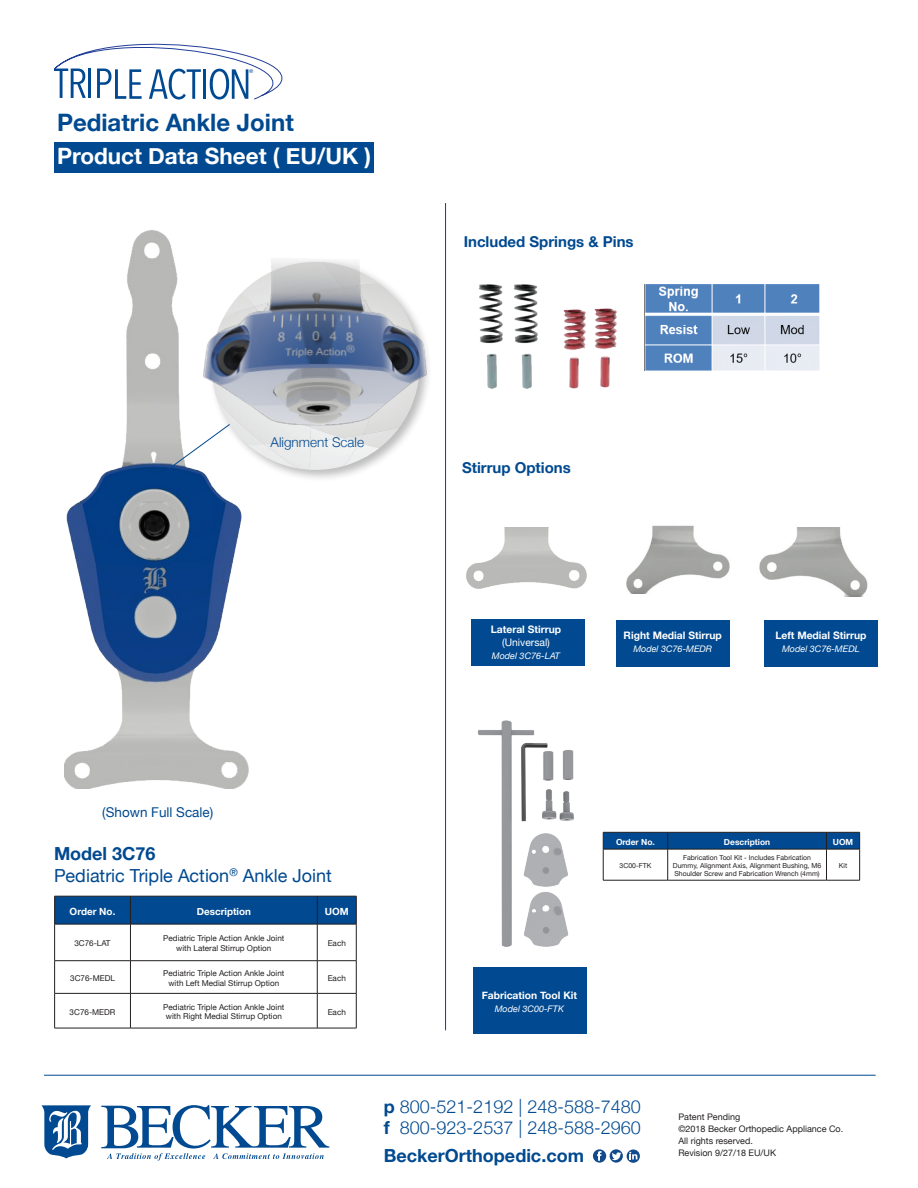
<style>
.page{position:relative;width:918px;height:1188px;background:#fff}
.page>*{position:absolute;margin:0;border:0;box-sizing:border-box;transform-origin:0 0}
.t1{font:700 24px "Helvetica Neue";color:#014990}
.t2{font:700 22.5px "Helvetica Neue";color:#fff}
.t3{font:300 18px "Helvetica Neue";color:#014990}
.t4{font:18px "Helvetica Neue";color:#014990}
.t5{font:700 18px "Helvetica Neue";color:#014990}
.t6{font:700 15px "Helvetica Neue";color:#014990}
.t7{font:13.5px "Helvetica Neue";color:#014990}
.t8{font:300 13.5px "Helvetica Neue";color:#014990}
.t9{font:700 10.35px/12.9px "Helvetica Neue";color:#fff;text-align:center}
.t10{font:700 9.9px "Helvetica Neue";color:#fff}
.t11{font:9px "Helvetica Neue";color:#231f20}
.t12{font:italic 9px "Helvetica Neue";color:#fff}
.t13{font:700 8.4px "Helvetica Neue";color:#fff}
.t14{font:8.1px/9.8px "Helvetica Neue";color:#231f20;text-align:center}
.t15{font:6.9px/8.2px "Helvetica Neue";color:#231f20;text-align:center}
.t16{font:5.1px "Helvetica Neue";color:#014990}
.s1{font-weight:400;color:#fff}
.s2{font-family:"Serifa";font-weight:400;color:#fff}
.s3{font-weight:400}
.s4{font-weight:700}
</style>
<div class="page">
<svg style="left:41px;top:1105px;width:50px;height:53px"></svg>
<svg style="left:101px;top:1105px;width:228px;height:56px"></svg>
<div style="left:593px;top:1149px;width:13px;height:14px;background:#114b8e;border-radius:50%"></div>
<svg style="left:597px;top:1151px;width:4px;height:10px"></svg>
<svg style="left:610px;top:1149px;width:13px;height:14px"></svg>
<svg style="left:612px;top:1152px;width:9px;height:8px"></svg>
<svg style="left:627px;top:1150px;width:13px;height:13px"></svg>
<svg style="left:629px;top:1152px;width:8px;height:7px"></svg>
<hr style="left:44px;top:1075px;width:832px;height:1px;background:#014990">
<hr style="left:356px;top:994px;width:1px;height:34px;background:#231f20">
<hr style="left:317px;top:1028px;width:39px;height:1px;background:#231f20">
<hr style="left:54px;top:994px;width:1px;height:34px;background:#231f20">
<hr style="left:54px;top:1028px;width:76px;height:1px;background:#231f20">
<hr style="left:54px;top:924px;width:76px;height:1px;background:#231f20">
<hr style="left:54px;top:924px;width:1px;height:37px;background:#231f20">
<hr style="left:317px;top:924px;width:39px;height:1px;background:#231f20">
<hr style="left:356px;top:924px;width:1px;height:37px;background:#231f20">
<hr style="left:54px;top:960px;width:76px;height:1px;background:#231f20">
<hr style="left:54px;top:961px;width:1px;height:32px;background:#231f20">
<hr style="left:130px;top:960px;width:187px;height:1px;background:#231f20">
<hr style="left:317px;top:960px;width:39px;height:1px;background:#231f20">
<hr style="left:356px;top:961px;width:1px;height:32px;background:#231f20">
<hr style="left:54px;top:993px;width:76px;height:1px;background:#231f20">
<hr style="left:130px;top:993px;width:187px;height:1px;background:#231f20">
<hr style="left:317px;top:993px;width:39px;height:1px;background:#231f20">
<hr style="left:130px;top:924px;width:187px;height:1px;background:#231f20">
<hr style="left:130px;top:924px;width:1px;height:37px;background:#231f20">
<hr style="left:130px;top:961px;width:1px;height:32px;background:#231f20">
<hr style="left:130px;top:994px;width:1px;height:34px;background:#231f20">
<hr style="left:130px;top:1028px;width:187px;height:1px;background:#231f20">
<svg style="left:54px;top:896px;width:303px;height:28px;background:#03478a"></svg>
<hr style="left:317px;top:924px;width:1px;height:37px;background:#231f20">
<hr style="left:317px;top:961px;width:1px;height:32px;background:#231f20">
<hr style="left:317px;top:994px;width:1px;height:34px;background:#231f20">
<div style="left:54px;top:142px;width:320px;height:30px;background:#014990"></div>
<svg style="left:54px;top:43px;width:229px;height:57px"></svg>
<img style="left:65px;top:230px;width:184px;height:558px">
<hr style="left:445px;top:203px;width:1px;height:827px;background:#014990">
<div style="left:208px;top:258px;width:224px;height:225px;background:#231f20;opacity:.3"></div>
<svg style="left:168px;top:452px;width:252px;height:18px"></svg>
<img style="left:309px;top:452px;width:50px;height:18px">
<img style="left:164px;top:256px;width:283px;height:196px">
<div style="left:473px;top:968px;width:114px;height:66px;background:#014990"></div>
<img style="left:478px;top:720px;width:96px;height:227px">
<hr style="left:603px;top:849px;width:65px;height:1px;background:#231f20">
<hr style="left:603px;top:849px;width:1px;height:31px;background:#231f20">
<hr style="left:826px;top:849px;width:34px;height:1px;background:#231f20">
<hr style="left:859px;top:849px;width:1px;height:31px;background:#231f20">
<hr style="left:603px;top:880px;width:65px;height:1px;background:#231f20">
<hr style="left:668px;top:880px;width:158px;height:1px;background:#231f20">
<hr style="left:826px;top:880px;width:34px;height:1px;background:#231f20">
<hr style="left:668px;top:849px;width:158px;height:1px;background:#231f20">
<hr style="left:667px;top:849px;width:1px;height:31px;background:#231f20">
<svg style="left:603px;top:832px;width:257px;height:17px;background:#044686"></svg>
<hr style="left:826px;top:849px;width:1px;height:31px;background:#231f20">
<img style="left:626px;top:525px;width:104px;height:69px">
<img style="left:759px;top:527px;width:109px;height:69px">
<div style="left:471px;top:619px;width:113px;height:47px;background:#014990"></div>
<div style="left:617px;top:620px;width:113px;height:47px;background:#014990"></div>
<div style="left:765px;top:620px;width:113px;height:47px;background:#014990"></div>
<img style="left:467px;top:527px;width:120px;height:61px">
<img style="left:479px;top:284px;width:24px;height:105px">
<img style="left:513px;top:284px;width:25px;height:105px">
<img style="left:563px;top:309px;width:11px;height:80px">
<img style="left:574px;top:308px;width:43px;height:81px">
<img style="left:645px;top:284px;width:174px;height:86px">
<p class="t16" style="left:249px;top:67px;width:6px">®</p>
<p class="t1" style="left:57px;top:104px;width:332px">Pediatric Ankle Joint <span class="s1">Pr</span><span class="s2">oduct</span></p>
<p class="t2" style="left:57px;top:138px;width:316px">Product Data Sheet ( EU/UK )</p>
<p class="t6" style="left:464px;top:230px;width:171px">Included Springs &amp; Pins</p>
<p class="t8" style="left:271px;top:431px;width:95px">Alignment Scale</p>
<p class="t6" style="left:462px;top:456px;width:110px">Stirrup Options</p>
<p class="t9" style="left:491px;top:623px;width:72px">Lateral Stirrup <span class="s3">(Universal)</span></p>
<p class="t12" style="left:492px;top:649px;width:70px">Model 3C76-LAT</p>
<p class="t9" style="left:624px;top:629px;width:100px">Right Medial Stirrup</p>
<p class="t12" style="left:633px;top:642px;width:80px">Model 3C76-MEDR</p>
<p class="t9" style="left:775px;top:630px;width:93px">Left Medial Stirrup</p>
<p class="t12" style="left:782px;top:643px;width:79px">Model 3C76-MEDL</p>
<p class="t7" style="left:102px;top:803px;width:112px">(Shown Full Scale)</p>
<p class="t5" style="left:54px;top:840px;width:103px">Model 3C76</p>
<p class="t4" style="left:54px;top:863px;width:279px">Pediatric Triple Action<sup>®</sup> Ankle Joint</p>
<p class="t10" style="left:70px;top:904px;width:47px">Order No.</p>
<p class="t10" style="left:197px;top:904px;width:56px">Description</p>
<p class="t10" style="left:325px;top:904px;width:25px">UOM</p>
<p class="t14" style="left:74px;top:939px;width:38px">3C76-LAT</p>
<p class="t14" style="left:163px;top:934px;width:123px">Pediatric Triple Action Ankle Joint with Lateral Stirrup Option</p>
<p class="t14" style="left:328px;top:939px;width:20px">Each</p>
<p class="t14" style="left:70px;top:974px;width:46px">3C76-MEDL</p>
<p class="t14" style="left:163px;top:969px;width:123px">Pediatric Triple Action Ankle Joint with Left Medial Stirrup Option</p>
<p class="t14" style="left:328px;top:974px;width:20px">Each</p>
<p class="t14" style="left:70px;top:1007px;width:47px">3C76-MEDR</p>
<p class="t14" style="left:163px;top:1002px;width:123px">Pediatric Triple Action Ankle Joint with Right Medial Stirrup Option</p>
<p class="t14" style="left:328px;top:1007px;width:20px">Each</p>
<p class="t13" style="left:616px;top:835px;width:40px">Order No.</p>
<p class="t13" style="left:724px;top:835px;width:48px">Description</p>
<p class="t13" style="left:833px;top:835px;width:22px">UOM</p>
<p class="t15" style="left:620px;top:862px;width:33px">3C00-FTK</p>
<p class="t15" style="left:673px;top:854px;width:150px">Fabrication Tool Kit - Includes Fabrication<br>Dummy, Alignment Axis, Alignment Bushing, M6<br>Shoulder Screw and Fabrication Wrench (4mm)</p>
<p class="t15" style="left:839px;top:862px;width:10px">Kit</p>
<p class="t9" style="left:482px;top:989px;width:97px">Fabrication Tool Kit</p>
<p class="t12" style="left:495px;top:1002px;width:71px">Model 3C00-FTK</p>
<p class="t3" style="left:384px;top:1092px;width:259px"><span class="s4">p</span> 800-521-2192 | 248-588-7480</p>
<p class="t3" style="left:384px;top:1113px;width:259px"><span class="s4">f</span> 800-923-2537 | 248-588-2960</p>
<p class="t5" style="left:384px;top:1141px;width:202px">BeckerOrthopedic.com</p>
<p class="t11" style="left:678px;top:1110px;width:63px">Patent Pending</p>
<p class="t11" style="left:678px;top:1122px;width:166px">©2018 Becker Orthopedic Appliance Co.</p>
<p class="t11" style="left:678px;top:1134px;width:76px">All rights reserved.</p>
<p class="t11" style="left:678px;top:1146px;width:99px">Revision 9/27/18 EU/UK</p>
</div>
